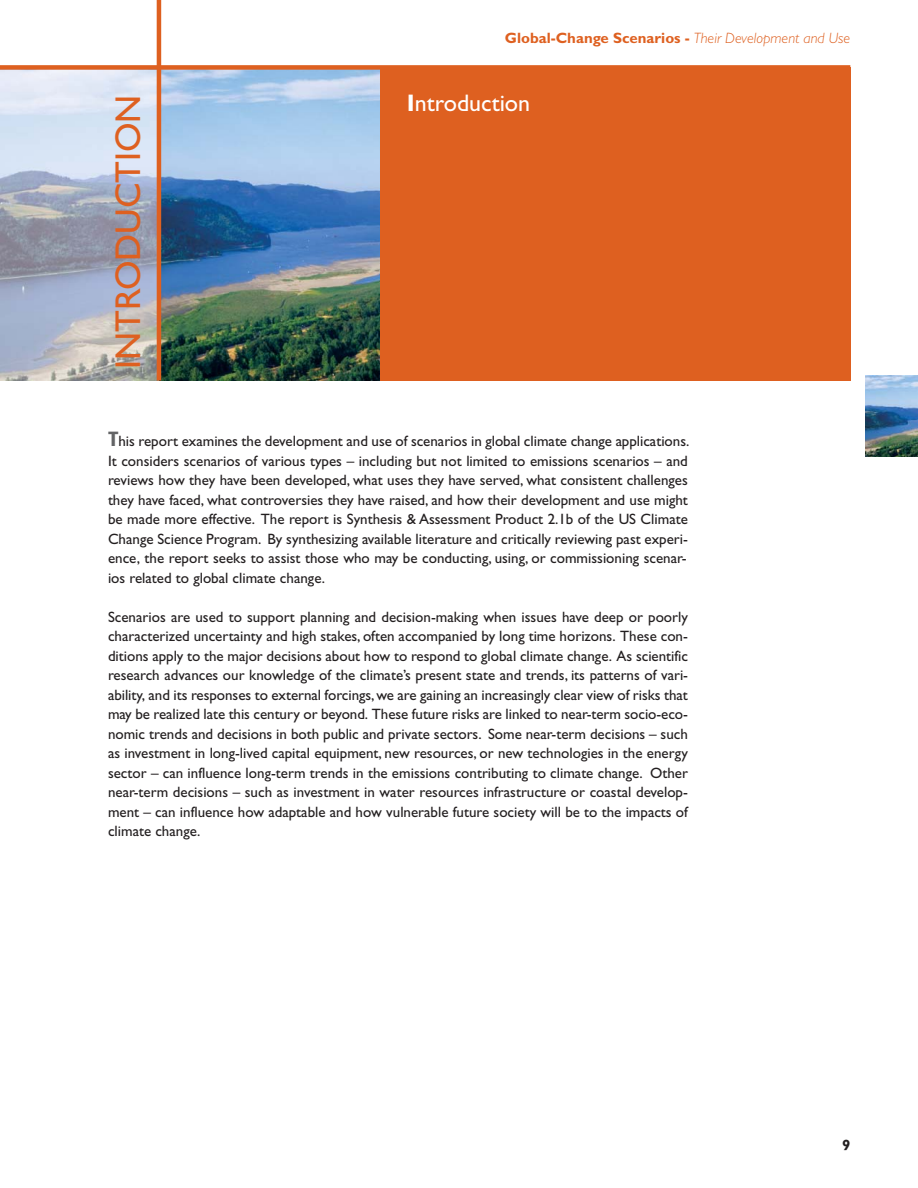
<style>
.page{position:relative;width:918px;height:1188px;background:#fff}
.page>*{position:absolute;margin:0;border:0;box-sizing:border-box;transform-origin:0 0}
.t1{font:36px "Gill Sans";color:#de6020}
.t2{font:24px "Gill Sans";color:#fff}
.t3{font:15px/19.5px "Gill Sans";color:#231f20}
.t4{font:700 15px "Gill Sans";color:#de6020}
.t5{font:700 15px "Gill Sans";color:#231f20}
.s1{font-weight:300;font-style:italic}
.s2{font-weight:700}
.s3{font-weight:700;font-stretch:condensed;font-size:21px;color:#636466}
</style>
<div class="page">
<img style="left:161px;top:70px;width:219px;height:310px">
<div style="left:380px;top:68px;width:470px;height:313px;background:#de6020"></div>
<img style="left:0;top:70px;width:157px;height:310px">
<hr style="left:157px;top:0;width:4px;height:381px;background:#de6020">
<div style="left:0;top:65px;width:850px;height:5px;background:#de6020"></div>
<img style="left:866px;top:376px;width:52px;height:81px">
<h1 class="t1" style="left:115px;top:369px;width:276px;rotate:-90deg">INTRODUCTION</h1>
<p class="t4" style="left:505px;top:33px;width:347px">Global-Change Scenarios - <span class="s1">Their Development and Use</span></p>
<h2 class="t2" style="left:407px;top:94px;width:125px"><span class="s2">I</span>ntroduction</h2>
<p class="t3" style="left:108px;top:433px;width:583px"><span class="s3">T</span>his report examines the development and use of scenarios in global climate change applications.<br>It considers scenarios of various types – including but not limited to emissions scenarios – and reviews how they have been developed, what uses they have served, what consistent challenges they have faced, what controversies they have raised, and how their development and use might be made more effective. The report is Synthesis &amp; Assessment Product 2.1b of the US Climate Change Science Program. By synthesizing available literature and critically reviewing past experi&shy;ence, the report seeks to assist those who may be conducting, using, or commissioning scenar&shy;ios related to global climate change.</p>
<p class="t3" style="left:108px;top:609px;width:582px;text-align:justify">Scenarios are used to support planning and decision-making when issues have deep or poorly characterized uncertainty and high stakes, often accompanied by long time horizons. These con&shy;ditions apply to the major decisions about how to respond to global climate change. As scientific research advances our knowledge of the climate’s present state and trends, its patterns of vari&shy;ability, and its responses to external forcings, we are gaining an increasingly clear view of risks that may be realized late this century or beyond. These future risks are linked to near-term socio-eco&shy;nomic trends and decisions in both public and private sectors. Some near-term decisions – such as investment in long-lived capital equipment, new resources, or new technologies in the energy sector – can influence long-term trends in the emissions contributing to climate change. Other near-term decisions – such as investment in water resources infrastructure or coastal develop&shy;ment – can influence how adaptable and how vulnerable future society will be to the impacts of climate change.</p>
<p class="t5" style="left:842px;top:1140px;width:10px">9</p>
</div>
